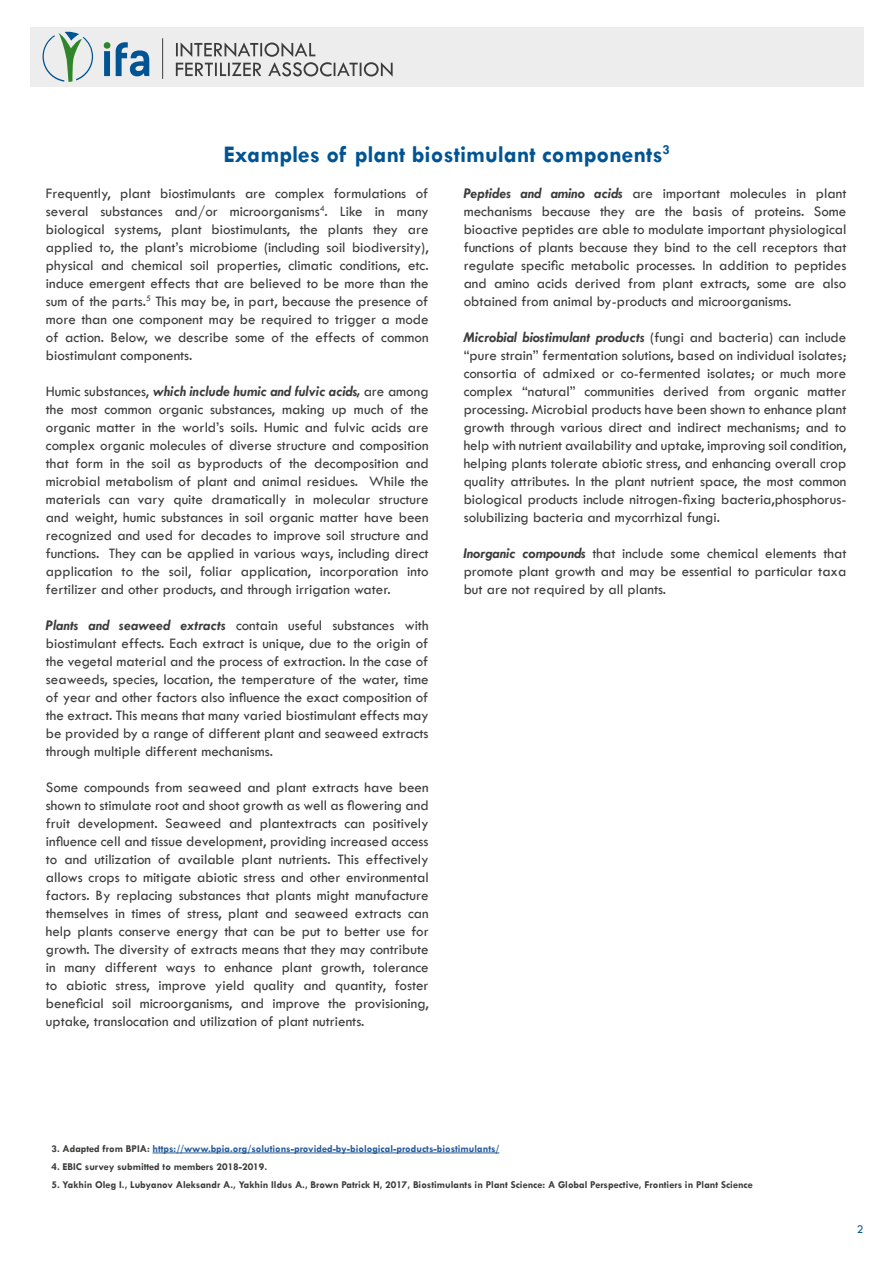
<style>
.page{position:relative;width:893px;height:1263px;background:#fff}
.page>*{position:absolute;margin:0;border:0;box-sizing:border-box;transform-origin:0 0}
.t1{font:700 24px "Tw Cen";color:#005494}
.t2{font:15px/18px "Tw Cen";color:#3c3c3b;text-align:justify}
.t3{font:12px "Tw Cen";color:#005494}
.t4{font:700 10.5px "Tw Cen";color:#3c3c3b}
.t5{font:700 10.5px "Tw Cen";color:#275b9b}
.s1{font-weight:700;font-style:italic}
.s2{color:#3c3c3b}
</style>
<div class="page">
<div style="left:30px;top:28px;width:833px;height:59px;background:#ededed"></div>
<svg style="left:104px;top:42px;width:45px;height:34px"></svg>
<svg style="left:176px;top:42px;width:217px;height:35px"></svg>
<hr style="left:162px;top:38px;width:1px;height:41px;background:#3c3c3b">
<svg style="left:43px;top:32px;width:50px;height:50px"></svg>
<hr style="left:153px;top:1152px;width:346px;height:1px;background:#275b9b">
<h1 class="t1" style="left:223px;top:140px;width:448px">Examples of plant biostimulant components<sup>3</sup></h1>
<p class="t2" style="left:46px;top:184px;width:384px">Frequently, plant biostimulants are complex formulations of several substances and/or microorganisms<sup>4</sup>. Like in many biological systems, plant biostimulants, the plants they are applied to, the plant’s microbiome (including soil biodiversity), physical and chemical soil properties, climatic conditions, etc. induce emergent effects that are believed to be more than the sum of the parts.<sup>5</sup> This may be, in part, because the presence of more than one component may be required to trigger a mode of action. Below, we describe some of the effects of common biostimulant components.</p>
<p class="t2" style="left:46px;top:382px;width:384px">Humic substances, <span class="s1">which include humic and fulvic acids,</span> are among the most common organic substances, making up much of the organic matter in the world’s soils. Humic and fulvic acids are complex organic molecules of diverse structure and composition that form in the soil as byproducts of the decomposition and microbial metabolism of plant and animal residues. While the materials can vary quite dramatically in molecular structure and weight, humic substances in soil organic matter have been recognized and used for decades to improve soil structure and functions. They can be applied in various ways, including direct application to the soil, foliar application, incorporation into fertilizer and other products, and through irrigation water.</p>
<p class="t2" style="left:46px;top:616px;width:384px"><span class="s1">Plants and seaweed extracts</span> contain useful substances with biostimulant effects. Each extract is unique, due to the origin of the vegetal material and the process of extraction. In the case of seaweeds, species, location, the temperature of the water, time of year and other factors also influence the exact composition of the extract. This means that many varied biostimulant effects may be provided by a range of different plant and seaweed extracts through multiple different mechanisms.</p>
<p class="t2" style="left:46px;top:778px;width:384px">Some compounds from seaweed and plant extracts have been shown to stimulate root and shoot growth as well as flowering and fruit development. Seaweed and plantextracts can positively influence cell and tissue development, providing increased access to and utilization of available plant nutrients. This effectively allows crops to mitigate abiotic stress and other environmental factors. By replacing substances that plants might manufacture themselves in times of stress, plant and seaweed extracts can help plants conserve energy that can be put to better use for growth. The diversity of extracts means that they may contribute in many different ways to enhance plant growth, tolerance to abiotic stress, improve yield quality and quantity, foster beneficial soil microorganisms, and improve the provisioning, uptake, translocation and utilization of plant nutrients.</p>
<p class="t2" style="left:464px;top:184px;width:384px"><span class="s1">Peptides and amino acids</span> are important molecules in plant mechanisms because they are the basis of proteins. Some bioactive peptides are able to modulate important physiological functions of plants because they bind to the cell receptors that regulate specific metabolic processes. In addition to peptides and amino acids derived from plant extracts, some are also obtained from animal by-products and microorganisms.</p>
<p class="t2" style="left:464px;top:328px;width:384px"><span class="s1">Microbial biostimulant products</span> (fungi and bacteria) can include “pure strain” fermentation solutions, based on individual isolates; consortia of admixed or co-fermented isolates; or much more complex “natural” communities derived from organic matter processing. Microbial products have been shown to enhance plant growth through various direct and indirect mechanisms; and to help with nutrient availability and uptake, improving soil condition, helping plants tolerate abiotic stress, and enhancing overall crop quality attributes. In the plant nutrient space, the most common biological products include nitrogen-fixing bacteria,phosphorus&shy;solubilizing bacteria and mycorrhizal fungi.</p>
<p class="t2" style="left:464px;top:544px;width:384px"><span class="s1">Inorganic compounds</span> that include some chemical elements that promote plant growth and may be essential to particular taxa but are not required by all plants.</p>
<p class="t5" style="left:52px;top:1142px;width:449px"><span class="s2">3. Adapted from BPIA:</span> https://www.bpia.org/solutions-provided-by-biological-products-biostimulants/</p>
<p class="t4" style="left:52px;top:1160px;width:217px">4. EBIC survey submitted to members 2018-2019.</p>
<p class="t4" style="left:52px;top:1178px;width:703px">5. Yakhin Oleg I., Lubyanov Aleksandr A., Yakhin Ildus A., Brown Patrick H, 2017, Biostimulants in Plant Science: A Global Perspective, Frontiers in Plant Science</p>
<p class="t3" style="left:857px;top:1222px;width:8px">2</p>
</div>
